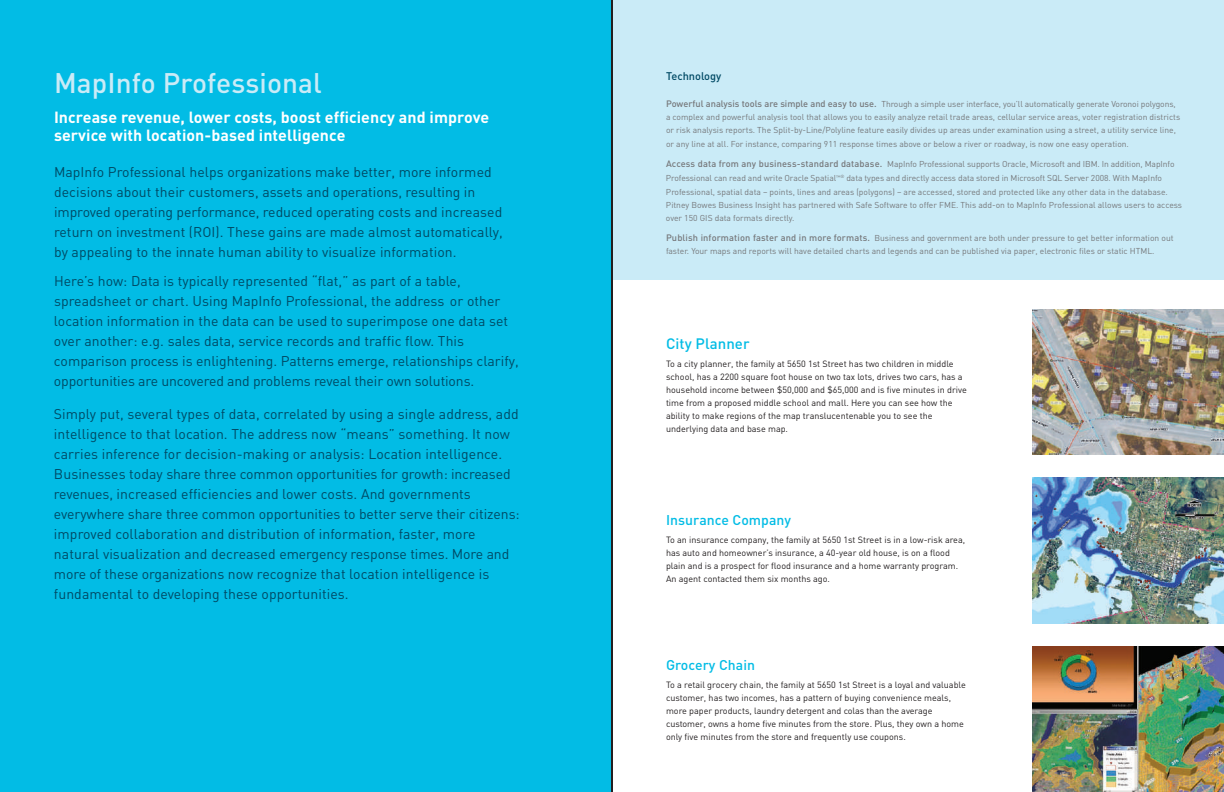
<style>
.page{position:relative;width:1224px;height:792px;background:#fff}
.page>*{position:absolute;margin:0;border:0;box-sizing:border-box;transform-origin:0 0}
.t1{font:500 28px "DIN";letter-spacing:.005em;color:#caebf7}
.t2{font:700 16px/18px "DIN";letter-spacing:.005em;color:#fff}
.t3{font:500 15px "DIN";letter-spacing:.005em;color:#02bce5}
.t4{font:14px/20px "DIN";letter-spacing:.005em;color:#004964}
.t5{font:500 14px "DIN";letter-spacing:.005em;color:#02bce5}
.t6{font:500 11px "DIN";color:#004964}
.t7{font:9px/13px "DIN";color:#231f20}
.t8{font:8.5px/13px "DIN";color:#76787b}
.s1{font-weight:500;font-size:9.2px}
</style>
<div class="page">
<div style="left:0;top:0;width:612px;height:792px;background:#02bce5"></div>
<img style="left:1032px;top:309px;width:192px;height:146px">
<img style="left:1032px;top:478px;width:192px;height:145px">
<img style="left:1032px;top:646px;width:192px;height:146px">
<div style="left:612px;top:0;width:612px;height:280px;background:#caebf7"></div>
<hr style="left:612px;top:0;width:1px;height:792px;background:#231f20">
<h1 class="t1" style="left:54px;top:65px;width:269px">MapInfo Professional</h1>
<p class="t2" style="left:54px;top:107px;width:437px">Increase revenue, lower costs, boost efficiency and improve service with location-based intelligence</p>
<p class="t4" style="left:54px;top:161px;width:450px">MapInfo Professional helps organizations make better, more informed decisions about their customers, assets and operations, resulting in improved operating performance, reduced operating costs and increased return on investment (ROI). These gains are made almost automatically, by appealing to the innate human ability to visualize information.</p>
<p class="t4" style="left:54px;top:270px;width:466px">Here’s how: Data is typically represented “flat,” as part of a table, spreadsheet or chart. Using MapInfo Professional, the address or other location information in the data can be used to superimpose one data set over another: e.g. sales data, service records and traffic flow. This comparison process is enlightening. Patterns emerge, relationships clarify, opportunities are uncovered and problems reveal their own solutions.</p>
<p class="t4" style="left:54px;top:403px;width:467px">Simply put, several types of data, correlated by using a single address, add intelligence to that location. The address now “means” something. It now carries inference for decision-making or analysis: Location intelligence.<br>Businesses today share three common opportunities for growth: increased revenues, increased efficiencies and lower costs. And governments everywhere share three common opportunities to better serve their citizens: improved collaboration and distribution of information, faster, more natural visualization and decreased emergency response times. More and more of these organizations now recognize that location intelligence is fundamental to developing these opportunities.</p>
<p class="t6" style="left:666px;top:69px;width:57px">Technology</p>
<p class="t8" style="left:666px;top:97px;width:516px"><span class="s1">Powerful analysis tools are simple and easy to use.</span> Through a simple user interface, you’ll automatically generate Voronoi polygons, a complex and powerful analysis tool that allows you to easily analyze retail trade areas, cellular service areas, voter registration districts or risk analysis reports. The Split-by-Line/Polyline feature easily divides up areas under examination using a street, a utility service line,</p>
<p class="t8" style="left:666px;top:137px;width:464px">or any line at all. For instance, comparing 911 response times above or below a river or roadway, is now one easy operation.</p>
<p class="t8" style="left:666px;top:157px;width:510px;line-height:14px"><span class="s1">Access data from any business-standard database.</span> MapInfo Professional supports Oracle, Microsoft and IBM. In addition, MapInfo<br>Professional can read and write Oracle Spatial<sup>™</sup><sup>®</sup> data types and directly access data stored in Microsoft SQL Server 2008. With MapInfo<br>Professional, spatial data – points, lines and areas (polygons) – are accessed, stored and protected like any other data in the database.</p>
<p class="t8" style="left:666px;top:198px;width:518px">Pitney Bowes Business Insight has partnered with Safe Software to offer FME. This add-on to MapInfo Professional allows users to access over 150 GIS data formats directly.</p>
<p class="t8" style="left:666px;top:231px;width:509px"><span class="s1">Publish information faster and in more formats.</span> Business and government are both under pressure to get better information out faster. Your maps and reports will have detailed charts and legends and can be published via paper, electronic files or static HTML.</p>
<p class="t3" style="left:666px;top:334px;width:85px">City Planner</p>
<p class="t7" style="left:666px;top:357px;width:302px">To a city planner, the family at 5650 1st Street has two children in middle school, has a 2200 square foot house on two tax lots, drives two cars, has a household income between $50,000 and $65,000 and is five minutes in drive time from a proposed middle school and mall. Here you can see how the ability to make regions of the map translucentenable you to see the underlying data and base map.</p>
<p class="t5" style="left:666px;top:511px;width:127px">Insurance Company</p>
<p class="t7" style="left:666px;top:533px;width:301px">To an insurance company, the family at 5650 1st Street is in a low-risk area, has auto and homeowner’s insurance, a 40-year old house, is on a flood plain and is a prospect for flood insurance and a home warranty program.<br>An agent contacted them six months ago.</p>
<p class="t5" style="left:666px;top:656px;width:91px">Grocery Chain</p>
<p class="t7" style="left:666px;top:678px;width:301px">To a retail grocery chain, the family at 5650 1st Street is a loyal and valuable customer, has two incomes, has a pattern of buying convenience meals, more paper products, laundry detergent and colas than the average customer, owns a home five minutes from the store. Plus, they own a home only five minutes from the store and frequently use coupons.</p>
</div>
